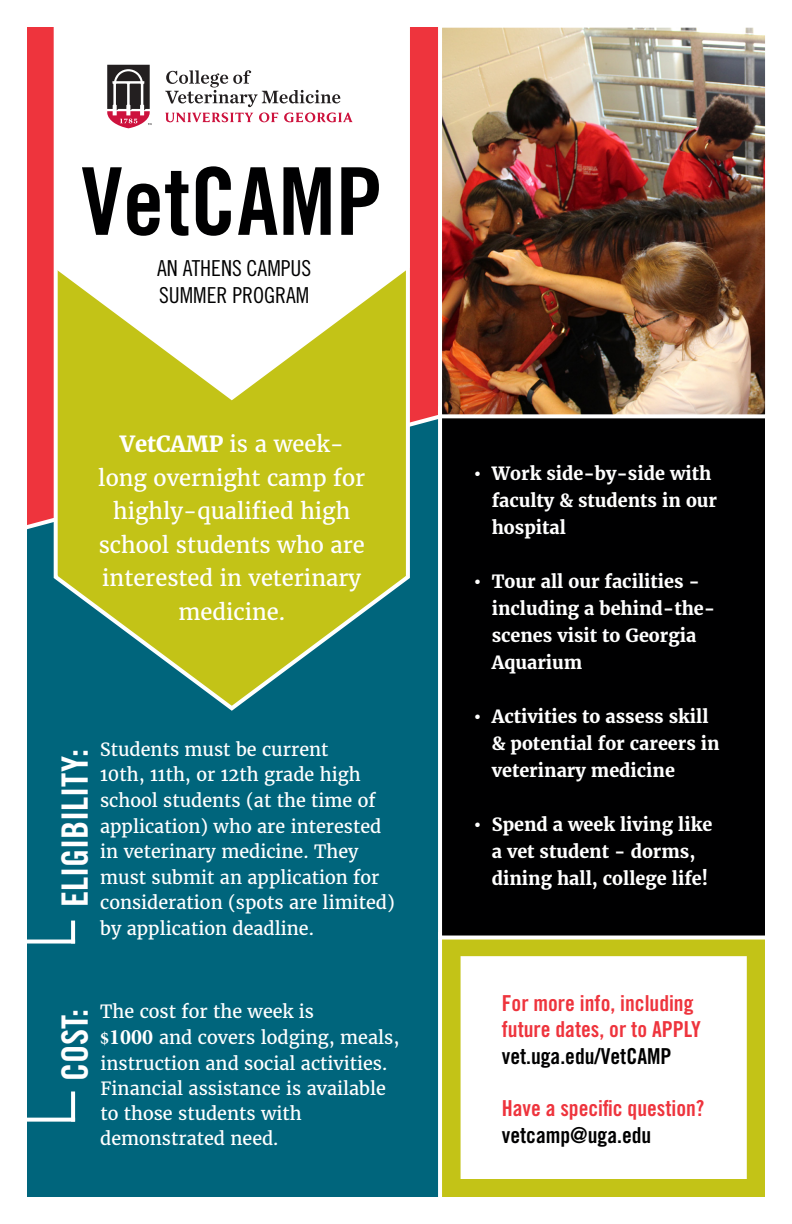
<style>
.page{position:relative;width:792px;height:1224px;background:#fff}
.page>*{position:absolute;margin:0;border:0;box-sizing:border-box;transform-origin:0 0}
.t1{font:93.6px "Trade Gothic LT Std Bd Cn 20";color:#000001}
.t2{font:36.2px "Trade Gothic LT Std Bd Cn 20";color:#fff}
.t3{font:22px/33.6px "Merriweather";color:#fff;text-align:center}
.t4{font:22px/26.4px "Trade Gothic LT Std Bd Cn 20";color:#ee343d}
.t5{font:22px "Trade Gothic LT Std Cn 18";color:#000001}
.t6{font:22px "Trade Gothic LT Std Bd Cn 20";color:#000001}
.t7{font:18px/25.6px "Merriweather";color:#fff}
.t8{font:700 18px/27px "Merriweather";color:#fff}
.s1{font-weight:700}
.s2{font-family:"Minion Pro";font-weight:700}
.s3{font-family:"Minion Pro";font-weight:700;font-size:22px}
.s4{color:#000001}
</style>
<div class="page">
<div style="left:0;top:0;width:792px;height:1220px;background:#00657c"></div>
<svg style="left:27px;top:27px;width:411px;height:503px;background:#d53a45"></svg>
<svg style="left:52px;top:27px;width:360px;height:684px"></svg>
<svg style="left:54px;top:27px;width:356px;height:373px;background:#f3f3d3"></svg>
<svg style="left:438px;top:942px;width:327px;height:255px;background:#c6c624"></svg>
<div style="left:0;top:0;width:792px;height:27px;background:#fff"></div>
<div style="left:436px;top:404px;width:329px;height:538px;background:#000001"></div>
<div style="left:0;top:1197px;width:792px;height:27px;background:#fff"></div>
<div style="left:0;top:0;width:27px;height:1224px;background:#fff"></div>
<div style="left:765px;top:0;width:27px;height:1197px;background:#fff"></div>
<img style="left:443px;top:29px;width:321px;height:384px">
<div style="left:438px;top:24px;width:331px;height:394px;border:4px solid #fff"></div>
<svg style="left:105px;top:63px;width:47px;height:67px;background:#8d7077"></svg>
<svg style="left:165px;top:70px;width:188px;height:53px;background:#e3d6d9"></svg>
<svg style="left:71px;top:921px;width:4px;height:19px"></svg>
<svg style="left:27px;top:940px;width:48px;height:4px"></svg>
<div style="left:461px;top:956px;width:286px;height:223px;background:#fff;border:4px solid #fff"></div>
<svg style="left:71px;top:1092px;width:4px;height:26px"></svg>
<svg style="left:27px;top:1118px;width:48px;height:4px"></svg>
<p class="t1" style="left:81px;top:145px;width:303px">VetCAMP</p>
<p class="t5" style="left:157px;top:255px;width:156px">AN ATHENS CAMPUS</p>
<p class="t5" style="left:159px;top:282px;width:152px">SUMMER PROGRAM</p>
<p class="t3" style="left:98px;top:427px;width:269px"><span class="s1">VetCAMP</span> is a week&shy;long overnight camp for highly-qualified high school students who are interested in veterinary</p>
<p class="t3" style="left:178px;top:595px;width:108px">medicine.</p>
<p class="t2" style="left:53px;top:907px;width:160px;rotate:-90deg">ELIGIBILITY:</p>
<p class="t7" style="left:100px;top:736px;width:296px">Students must be current<br>10th, 11th, or 12th grade high school students (at the time of application) who are interested in veterinary medicine. They must submit an application for consideration (spots are limited) by application deadline.</p>
<p class="t2" style="left:53px;top:1081px;width:74px;rotate:-90deg">COST:</p>
<p class="t7" style="left:100px;top:999px;width:301px">The cost for the week is<br><span class="s2">$</span><span class="s3">1000</span> and covers lodging, meals, instruction and social activities.<br>Financial assistance is available to those students with demonstrated need.</p>
<p class="t8" style="left:492px;top:459px;width:227px;text-indent:-18px">• Work side-by-side with faculty &amp; students in our hospital</p>
<p class="t8" style="left:492px;top:567px;width:225px;text-indent:-18px">• Tour all our facilities - including a behind-the&shy;scenes visit to Georgia<br>Aquarium</p>
<p class="t8" style="left:492px;top:702px;width:230px;text-indent:-18px">• Activities to assess skill &amp; potential for careers in veterinary medicine</p>
<p class="t8" style="left:492px;top:810px;width:222px;text-indent:-18px">• Spend a week living like a vet student - dorms, dining hall, college life!</p>
<p class="t4" style="left:502px;top:990px;width:201px">For more info, including future dates, or to APPLY</p>
<p class="t6" style="left:502px;top:1042px;width:171px">vet.uga.edu/VetCAMP</p>
<p class="t4" style="left:502px;top:1095px;width:204px">Have a specific question? <span class="s4">vetcamp@uga.edu</span></p>
</div>
